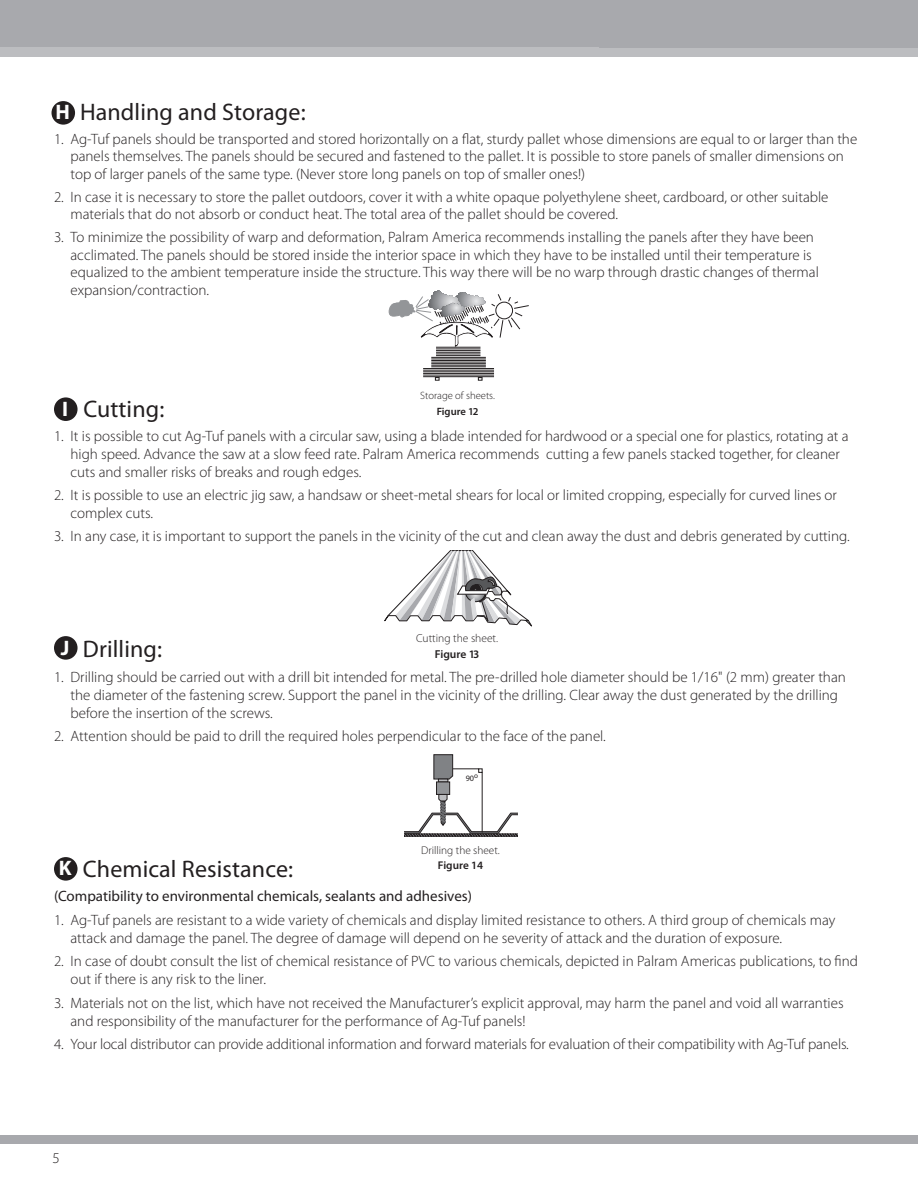
<style>
.page{position:relative;width:918px;height:1188px;background:#fff}
.page>*{position:absolute;margin:0;border:0;box-sizing:border-box;transform-origin:0 0}
.Heading_1{font:24px "Myriad Pro";letter-spacing:.005em;color:#231f20}
.Body_Text{font:24px "Myriad Pro";letter-spacing:.005em;color:#231f20}
.t1{font:700 21px "Myriad Pro";color:#fff}
.Body_Text-2{font:300 15px/18px "Myriad Pro";color:#231f20}
.Sub_head{font:15px "Myriad Pro";color:#231f20}
.t2{font:300 11.55px/16.8px "Myriad Pro";color:#231f20;text-align:center}
.t3{font:300 11.25px/15.3px "Myriad Pro";color:#231f20;text-align:center}
.t4{font:300 10.65px/15.5px "Myriad Pro";color:#231f20;text-align:center}
.t5{font:300 8.25px "Formata";color:#231f20}
.s1{font-weight:600}
</style>
<div class="page">
<div style="left:0;top:0;width:918px;height:47px;background:#a8a9ad"></div>
<div style="left:0;top:47px;width:918px;height:9px;background:#bcbdc0"></div>
<div style="left:0;top:1135px;width:918px;height:9px;background:#a8a9ad"></div>
<div style="left:599px;top:3px;width:319px;height:45px;background:#a8a9ad"></div>
<svg style="left:478px;top:377px;width:4px;height:3px"></svg>
<svg style="left:435px;top:377px;width:4px;height:3px"></svg>
<hr style="left:423px;top:376px;width:71px;height:1px;background:#231f20">
<hr style="left:423px;top:375px;width:71px;height:1px;background:#231f20">
<hr style="left:423px;top:373px;width:71px;height:1px;background:#231f20">
<hr style="left:423px;top:372px;width:71px;height:1px;background:#231f20">
<hr style="left:423px;top:370px;width:71px;height:1px;background:#231f20">
<hr style="left:423px;top:368px;width:71px;height:1px;background:#231f20">
<hr style="left:431px;top:367px;width:55px;height:1px;background:#231f20">
<hr style="left:431px;top:365px;width:55px;height:1px;background:#231f20">
<hr style="left:431px;top:363px;width:55px;height:1px;background:#231f20">
<hr style="left:431px;top:362px;width:55px;height:1px;background:#231f20">
<hr style="left:431px;top:360px;width:55px;height:1px;background:#231f20">
<hr style="left:431px;top:359px;width:55px;height:1px;background:#231f20">
<hr style="left:431px;top:357px;width:55px;height:1px;background:#231f20">
<hr style="left:436px;top:355px;width:44px;height:1px;background:#231f20">
<hr style="left:436px;top:354px;width:44px;height:1px;background:#231f20">
<hr style="left:436px;top:352px;width:44px;height:1px;background:#231f20">
<hr style="left:436px;top:350px;width:44px;height:1px;background:#231f20">
<hr style="left:436px;top:349px;width:44px;height:1px;background:#231f20">
<hr style="left:436px;top:347px;width:44px;height:1px;background:#231f20">
<svg style="left:389px;top:291px;width:140px;height:56px"></svg>
<svg style="left:384px;top:551px;width:148px;height:76px"></svg>
<svg style="left:404px;top:754px;width:114px;height:82px"></svg>
<div style="left:52px;top:101px;width:23px;height:24px;background:#231f20;border-radius:50%"></div>
<div style="left:54px;top:397px;width:24px;height:24px;background:#231f20;border-radius:50%"></div>
<div style="left:54px;top:636px;width:24px;height:24px;background:#231f20;border-radius:50%"></div>
<div style="left:54px;top:857px;width:24px;height:24px;background:#231f20;border-radius:50%"></div>
<p class="Heading_1" style="left:80px;top:98px;width:227px">Handling and Storage:</p>
<p class="Body_Text-2" style="left:70px;top:130px;width:788px;line-height:17.5px;text-indent:-16px">1. Ag-Tuf panels should be transported and stored horizontally on a flat, sturdy pallet whose dimensions are equal to or larger than the panels themselves. The panels should be secured and fastened to the pallet. It is possible to store panels of smaller dimensions on top of larger panels of the same type. (Never store long panels on top of smaller ones!)</p>
<p class="Body_Text-2" style="left:70px;top:188px;width:760px;line-height:17.5px;text-indent:-16px">2. In case it is necessary to store the pallet outdoors, cover it with a white opaque polyethylene sheet, cardboard, or other suitable materials that do not absorb or conduct heat. The total area of the pallet should be covered.</p>
<p class="Body_Text-2" style="left:70px;top:229px;width:750px;line-height:17.5px;text-indent:-16px">3. To minimize the possibility of warp and deformation, Palram America recommends installing the panels after they have been acclimated. The panels should be stored inside the interior space in which they have to be installed until their temperature is equalized to the ambient temperature inside the structure. This way there will be no warp through drastic changes of thermal expansion/contraction.</p>
<p class="t1" style="left:56px;top:101px;width:16px">H</p>
<p class="t4" style="left:420px;top:388px;width:76px">Storage of sheets.<br><span class="s1">Figure 12</span></p>
<p class="Body_Text" style="left:83px;top:396px;width:82px">Cutting:</p>
<p class="Body_Text-2" style="left:70px;top:427px;width:780px;text-indent:-16px">1. It is possible to cut Ag-Tuf panels with a circular saw, using a blade intended for hardwood or a special one for plastics, rotating at a high speed. Advance the saw at a slow feed rate. Palram America recommends cutting a few panels stacked together, for cleaner cuts and smaller risks of breaks and rough edges.</p>
<p class="Body_Text-2" style="left:70px;top:486px;width:768px;text-indent:-16px">2. It is possible to use an electric jig saw, a handsaw or sheet-metal shears for local or limited cropping, especially for curved lines or complex cuts.</p>
<p class="Body_Text-2" style="left:54px;top:528px;width:797px">3. In any case, it is important to support the panels in the vicinity of the cut and clean away the dust and debris generated by cutting.</p>
<p class="t1" style="left:62px;top:397px;width:7px">I</p>
<p class="t2" style="left:416px;top:630px;width:84px">Cutting the sheet.<br><span class="s1">Figure 13</span></p>
<p class="Heading_1" style="left:83px;top:636px;width:81px">Drilling:</p>
<p class="Body_Text-2" style="left:70px;top:668px;width:777px;text-indent:-16px">1. Drilling should be carried out with a drill bit intended for metal. The pre-drilled hole diameter should be 1/16" (2 mm) greater than the diameter of the fastening screw. Support the panel in the vicinity of the drilling. Clear away the dust generated by the drilling before the insertion of the screws.</p>
<p class="Body_Text-2" style="left:54px;top:727px;width:553px">2. Attention should be paid to drill the required holes perpendicular to the face of the panel.</p>
<p class="t1" style="left:61px;top:636px;width:10px">J</p>
<p class="t5" style="left:466px;top:774px;width:14px">90<sup>o</sup></p>
<p class="t3" style="left:421px;top:843px;width:80px">Drilling the sheet.<br><span class="s1">Figure 14</span></p>
<p class="Heading_1" style="left:83px;top:856px;width:212px">Chemical Resistance:</p>
<p class="Sub_head" style="left:54px;top:888px;width:420px">(Compatibility to environmental chemicals, sealants and adhesives)</p>
<p class="Body_Text-2" style="left:70px;top:911px;width:766px;text-indent:-16px">1. Ag-Tuf panels are resistant to a wide variety of chemicals and display limited resistance to others. A third group of chemicals may attack and damage the panel. The degree of damage will depend on he severity of attack and the duration of exposure.</p>
<p class="Body_Text-2" style="left:70px;top:953px;width:789px;text-indent:-16px">2. In case of doubt consult the list of chemical resistance of PVC to various chemicals, depicted in Palram Americas publications, to find out if there is any risk to the liner.</p>
<p class="Body_Text-2" style="left:70px;top:994px;width:775px;text-indent:-16px">3. Materials not on the list, which have not received the Manufacturer’s explicit approval, may harm the panel and void all warranties and responsibility of the manufacturer for the performance of Ag-Tuf panels!</p>
<p class="Body_Text-2" style="left:54px;top:1035px;width:796px">4. Your local distributor can provide additional information and forward materials for evaluation of their compatibility with Ag-Tuf panels.</p>
<p class="t1" style="left:59px;top:857px;width:14px">K</p>
<p class="Body_Text-2" style="left:52px;top:1149px;width:9px">5</p>
</div>
